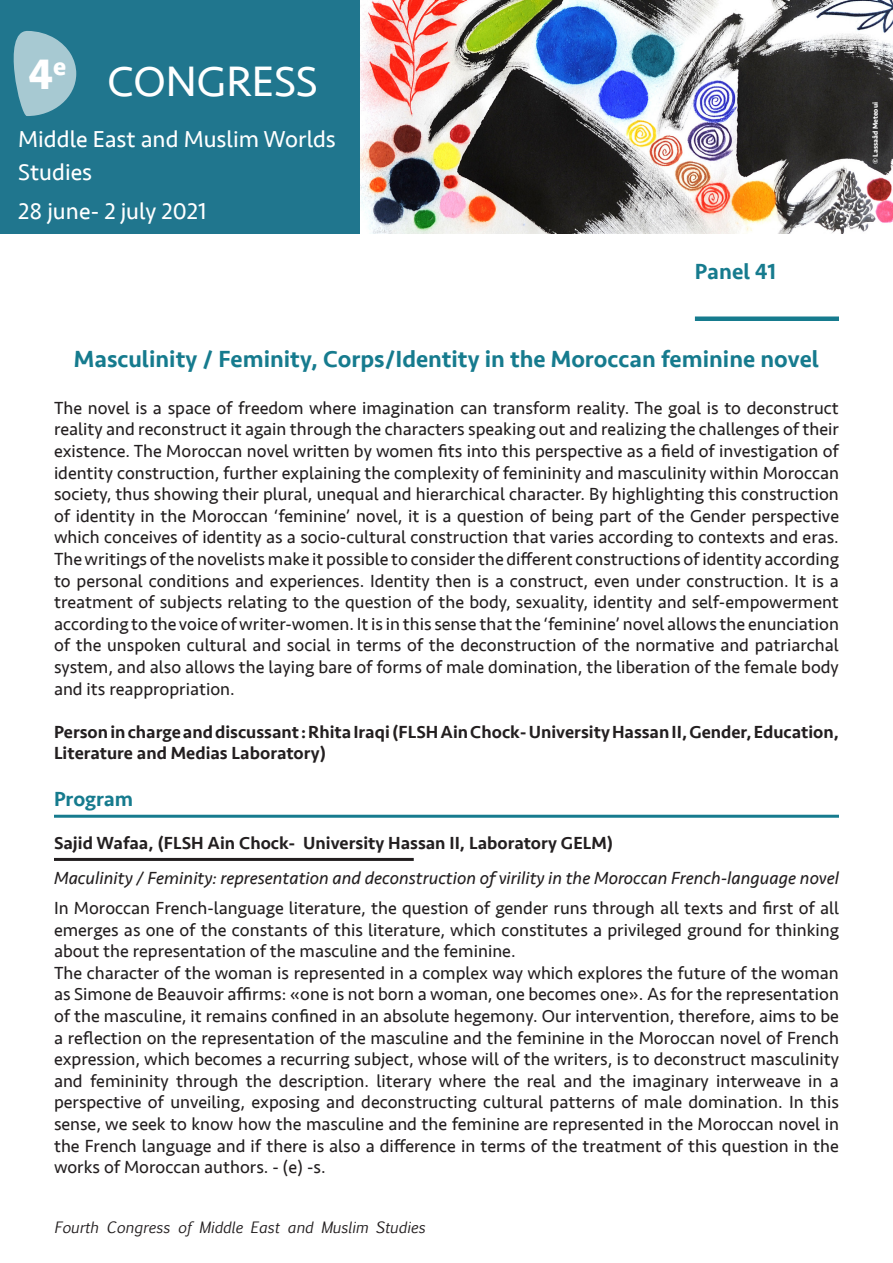
<style>
.page{position:relative;width:893px;height:1263px;background:#fff}
.page>*{position:absolute;margin:0;border:0;box-sizing:border-box;transform-origin:0 0}
.t1{font:43.8px "Seravek";color:#fff}
.t2{font:700 43.8px "Seravek";color:#fff}
.Titre_principal{font:500 24px "Seravek";color:#167b8e}
.t3{font:23.7px/32.8px "Seravek";color:#fff}
.Atelier{font:500 22.5px "Seravek";color:#167b8e}
.Programme{font:500 21px "Seravek";color:#167b8e}
.Texte{font:18px/21.6px "Seravek";color:#231f20;text-align:justify}
.Responsable_Discutan{font:500 18px/21.6px "Seravek";color:#231f20}
.Titre_communication{font:italic 18px "Seravek";color:#231f20}
.Intervenants{font:500 18px "Seravek";color:#231f20}
.t4{font:italic 15px "Euphemia UCAS";color:#231f20}
.t5{font:700 7.35px "Seravek";color:#fff}
</style>
<div class="page">
<img style="left:360px;top:0;width:533px;height:234px">
<div style="left:0;top:0;width:360px;height:234px;background:#20768e"></div>
<svg style="left:13px;top:31px;width:63px;height:85px"></svg>
<div style="left:695px;top:316px;width:144px;height:5px;background:#167b8e"></div>
<hr style="left:54px;top:815px;width:785px;height:3px;background:#167b8e">
<hr style="left:54px;top:858px;width:360px;height:3px;background:#231f20">
<h1 class="t2" style="left:28px;top:39px;width:40px">4<sup>e</sup></h1>
<h1 class="t1" style="left:108px;top:48px;width:212px">CONGRESS</h1>
<h3 class="t3" style="left:18px;top:123px;width:319px">Middle East and Muslim Worlds<br>Studies</h3>
<h3 class="t3" style="left:18px;top:195px;width:190px">28 june- 2 july 2021</h3>
<p class="Atelier" style="left:695px;top:257px;width:83px">Panel 41</p>
<p class="Titre_principal" style="left:74px;top:344px;width:747px">Masculinity / Feminity, Corps/Identity in the Moroccan feminine novel</p>
<p class="Texte" style="left:54px;top:397px;width:787px">The novel is a space of freedom where imagination can transform reality. The goal is to deconstruct reality and reconstruct it again through the characters speaking out and realizing the challenges of their existence. The Moroccan novel written by women fits into this perspective as a field of investigation of identity construction, further explaining the complexity of femininity and masculinity within Moroccan society, thus showing their plural, unequal and hierarchical character. By highlighting this construction of identity in the Moroccan ‘feminine’ novel, it is a question of being part of the Gender perspective which conceives of identity as a socio-cultural construction that varies according to contexts and eras.<br>The writings of the novelists make it possible to consider the different constructions of identity according to personal conditions and experiences. Identity then is a construct, even under construction. It is a treatment of subjects relating to the question of the body, sexuality, identity and self-empowerment according to the voice of writer-women. It is in this sense that the ‘feminine’ novel allows the enunciation of the unspoken cultural and social in terms of the deconstruction of the normative and patriarchal system, and also allows the laying bare of forms of male domination, the liberation of the female body and its reappropriation.</p>
<p class="Responsable_Discutan" style="left:54px;top:721px;width:786px">Person in charge and discussant : Rhita Iraqi (FLSH Ain Chock- University Hassan II, Gender, Education,<br>Literature and Medias Laboratory)</p>
<p class="Programme" style="left:54px;top:786px;width:81px">Program</p>
<p class="Intervenants" style="left:54px;top:832px;width:561px">Sajid Wafaa, (FLSH Ain Chock- University Hassan II, Laboratory GELM)</p>
<p class="Titre_communication" style="left:54px;top:863px;width:786px">Maculinity / Feminity: representation and deconstruction of virility in the Moroccan French-language novel</p>
<p class="Texte" style="left:54px;top:897px;width:786px">In Moroccan French-language literature, the question of gender runs through all texts and first of all emerges as one of the constants of this literature, which constitutes a privileged ground for thinking about the representation of the masculine and the feminine.</p>
<p class="Texte" style="left:54px;top:962px;width:786px">The character of the woman is represented in a complex way which explores the future of the woman as Simone de Beauvoir affirms: «one is not born a woman, one becomes one». As for the representation of the masculine, it remains confined in an absolute hegemony. Our intervention, therefore, aims to be a reflection on the representation of the masculine and the feminine in the Moroccan novel of French expression, which becomes a recurring subject, whose will of the writers, is to deconstruct masculinity and femininity through the description. literary where the real and the imaginary interweave in a perspective of unveiling, exposing and deconstructing cultural patterns of male domination. In this sense, we seek to know how the masculine and the feminine are represented in the Moroccan novel in the French language and if there is also a difference in terms of the treatment of this question in the works of Moroccan authors. - (e) -s.</p>
<p class="t4" style="left:54px;top:1216px;width:373px">Fourth Congress of Middle East and Muslim Studies</p>
<p class="t5" style="left:869px;top:164px;width:64px;rotate:-90deg">© Lassaâd Meteoui</p>
</div>
